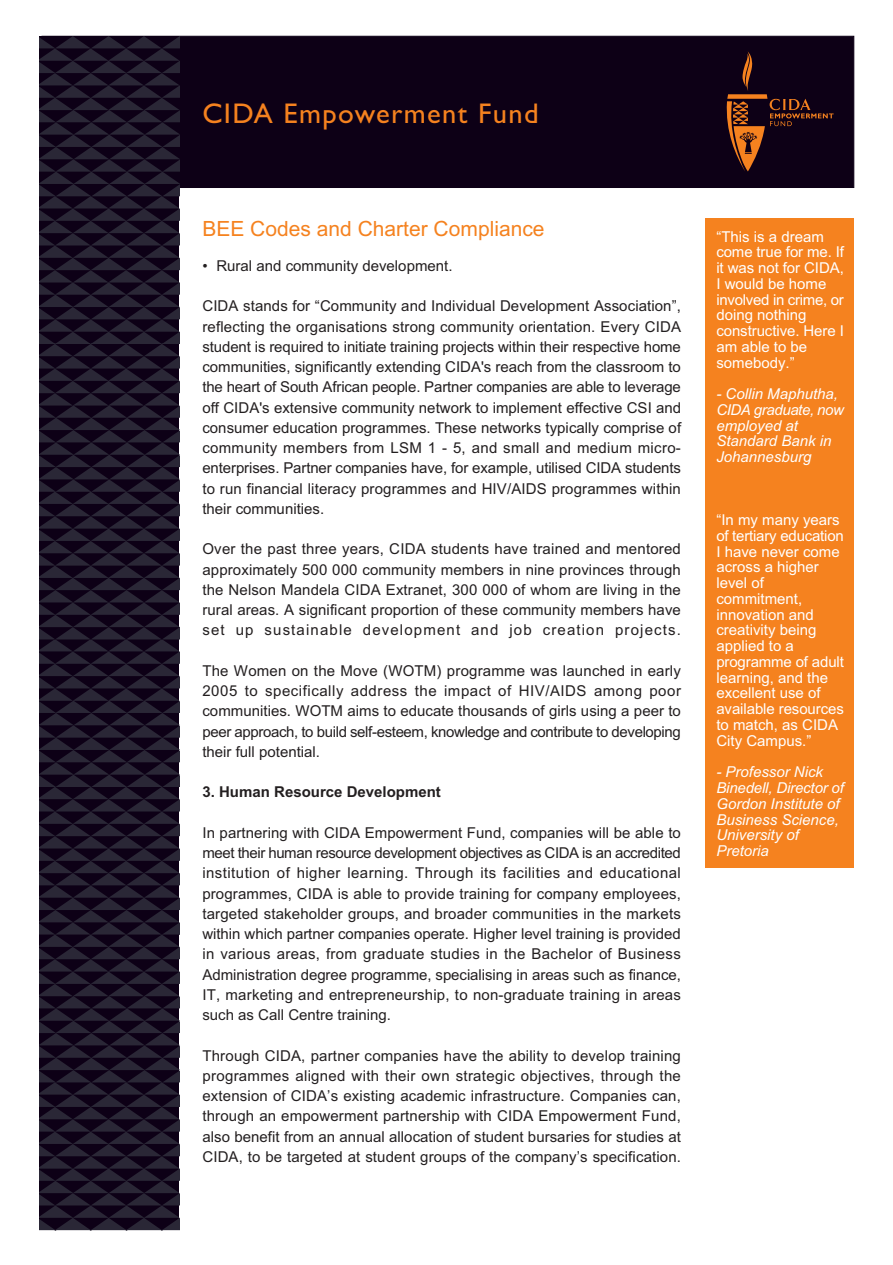
<style>
.page{position:relative;width:893px;height:1265px;background:#fff}
.page>*{position:absolute;margin:0;border:0;box-sizing:border-box;transform-origin:0 0}
.t1{font:28.5px "Gill Sans";letter-spacing:.05em;color:#f5821f}
.t2{font:21px "Arial";color:#f5821f}
.t3{font:15px/20.2px "Arial";letter-spacing:.01em;color:#231f20;text-align:justify}
.t4{font:15px/15.8px "Arial";color:#fff}
.t5{font:italic 15px/15.8px "Arial";color:#fff}
.t6{font:700 15px "Arial";color:#231f20}
</style>
<div class="page">
<div style="left:705px;top:218px;width:148px;height:650px;background:#f5821f"></div>
<div style="left:42px;top:36px;width:812px;height:152px;background:#0d0016;border:1px solid #0d0016"></div>
<svg style="left:40px;top:36px;width:139px;height:1195px;background:#1b1326"></svg>
<svg style="left:726px;top:51px;width:107px;height:121px"></svg>
<h1 class="t1" style="left:202px;top:103px;width:337px">CIDA Empowerment Fund</h1>
<h2 class="t2" style="left:202px;top:220px;width:343px">BEE Codes and Charter Compliance</h2>
<p class="t3" style="left:202px;top:257px;width:251px">• Rural and community development.</p>
<p class="t3" style="left:202px;top:297px;width:480px">CIDA stands for “Community and Individual Development Association”, reflecting the organisations strong community orientation. Every CIDA student is required to initiate training projects within their respective home communities, significantly extending CIDA's reach from the classroom to the heart of South African people. Partner companies are able to leverage off CIDA's extensive community network to implement effective CSI and consumer education programmes. These networks typically comprise of community members from LSM 1 - 5, and small and medium micro&shy;enterprises. Partner companies have, for example, utilised CIDA students to run financial literacy programmes and HIV/AIDS programmes within their communities.</p>
<p class="t3" style="left:202px;top:540px;width:480px">Over the past three years, CIDA students have trained and mentored approximately 500 000 community members in nine provinces through the Nelson Mandela CIDA Extranet, 300 000 of whom are living in the rural areas. A significant proportion of these community members have set up sustainable development and job creation projects.</p>
<p class="t3" style="left:202px;top:662px;width:480px">The Women on the Move (WOTM) programme was launched in early 2005 to specifically address the impact of HIV/AIDS among poor communities. WOTM aims to educate thousands of girls using a peer to peer approach, to build self-esteem, knowledge and contribute to developing their full potential.</p>
<p class="t6" style="left:202px;top:786px;width:240px">3. Human Resource Development</p>
<p class="t3" style="left:202px;top:824px;width:480px">In partnering with CIDA Empowerment Fund, companies will be able to meet their human resource development objectives as CIDA is an accredited institution of higher learning. Through its facilities and educational programmes, CIDA is able to provide training for company employees, targeted stakeholder groups, and broader communities in the markets within which partner companies operate. Higher level training is provided in various areas, from graduate studies in the Bachelor of Business Administration degree programme, specialising in areas such as finance, IT, marketing and entrepreneurship, to non-graduate training in areas such as Call Centre training.</p>
<p class="t3" style="left:202px;top:1046px;width:480px">Through CIDA, partner companies have the ability to develop training programmes aligned with their own strategic objectives, through the extension of CIDA’s existing academic infrastructure. Companies can, through an empowerment partnership with CIDA Empowerment Fund, also benefit from an annual allocation of student bursaries for studies at CIDA, to be targeted at student groups of the company’s specification.</p>
<p class="t4" style="left:716px;top:230px;width:129px">“This is a dream come true for me. If it was not for CIDA,<br>I would be home involved in crime, or doing nothing constructive. Here I am able to be somebody.”</p>
<p class="t5" style="left:716px;top:387px;width:129px">- Collin Maphutha,<br>CIDA graduate, now employed at<br>Standard Bank in<br>Johannesburg</p>
<p class="t4" style="left:716px;top:513px;width:129px">“In my many years of tertiary education<br>I have never come across a higher level of commitment, innovation and creativity being applied to a programme of adult learning, and the excellent use of available resources to match, as CIDA<br>City Campus.”</p>
<p class="t5" style="left:716px;top:765px;width:129px">- Professor Nick<br>Binedell, Director of<br>Gordon Institute of<br>Business Science,<br>University of<br>Pretoria</p>
</div>
